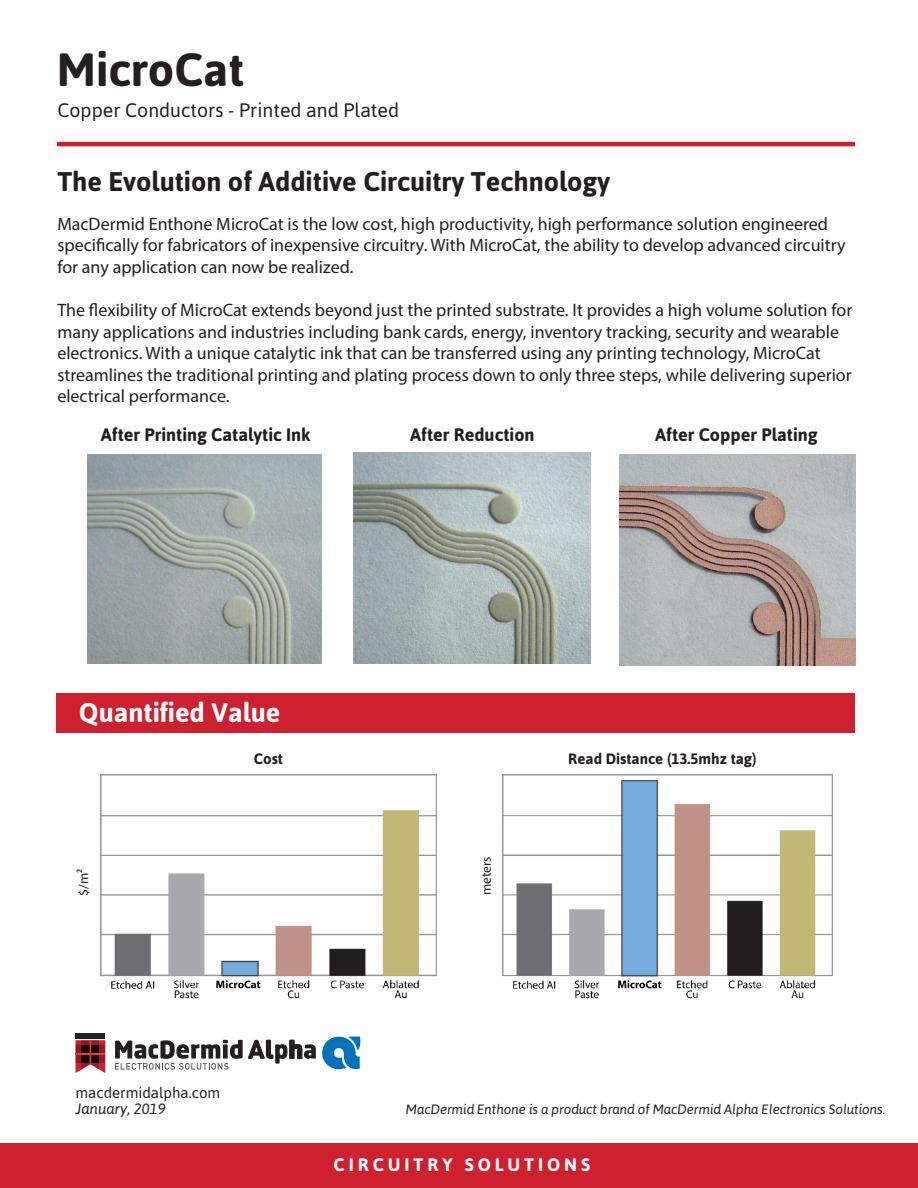
<style>
.page{position:relative;width:918px;height:1188px;background:#fff}
.page>*{position:absolute;margin:0;border:0;box-sizing:border-box;transform-origin:0 0}
.t1{font:700 46.5px "Asap";color:#231f20}
.t2{font:700 27px "Asap";color:#231f20}
.t3{font:700 27px "Asap";color:#fff}
.t4{font:19.5px "Asap";color:#231f20}
.t5{font:18px/21.6px "Myriad Pro";color:#231f20}
.t6{font:700 18px "Asap";color:#231f20}
.t7{font:700 18px "Asap";letter-spacing:.22em;color:#fff}
.t8{font:15px/16.5px "Asap";color:#231f20}
.t9{font:700 15px "Asap";color:#231f20}
.t10{font:italic 13.5px "Asap";letter-spacing:-.01em;color:#231f20}
.t11{font:13.5px "Myriad Pro";color:#231f20}
.s1{font-style:italic}
</style>
<div class="page">
<svg style="left:76px;top:1040px;width:29px;height:33px"></svg>
<div style="left:76px;top:1033px;width:29px;height:5px;background:#231f20"></div>
<svg style="left:115px;top:1039px;width:201px;height:31px"></svg>
<svg style="left:322px;top:1037px;width:38px;height:32px"></svg>
<hr style="left:57px;top:142px;width:798px;height:4px;background:#cf202f">
<div style="left:0;top:1143px;width:918px;height:45px;background:#cf202f"></div>
<div style="left:57px;top:693px;width:798px;height:40px;background:#cf202f"></div>
<img style="left:87px;top:454px;width:235px;height:210px">
<img style="left:354px;top:453px;width:236px;height:211px">
<img style="left:620px;top:454px;width:235px;height:211px">
<img style="left:100px;top:774px;width:337px;height:225px">
<img style="left:503px;top:774px;width:329px;height:225px">
<p class="t1" style="left:57px;top:43px;width:189px">MicroCat</p>
<p class="t4" style="left:57px;top:99px;width:343px">Copper Conductors - Printed and Plated</p>
<p class="t2" style="left:57px;top:166px;width:554px">The Evolution of Additive Circuitry Technology</p>
<p class="t5" style="left:57px;top:212px;width:790px">MacDermid Enthone MicroCat is the low cost, high productivity, high performance solution engineered specifically for fabricators of inexpensive circuitry. With MicroCat, the ability to develop advanced circuitry for any application can now be realized.</p>
<p class="t5" style="left:57px;top:299px;width:796px">The flexibility of MicroCat extends beyond just the printed substrate. It provides a high volume solution for many applications and industries including bank cards, energy, inventory tracking, security and wearable electronics. With a unique catalytic ink that can be transferred using any printing technology, MicroCat streamlines the traditional printing and plating process down to only three steps, while delivering superior electrical performance.</p>
<p class="t6" style="left:101px;top:425px;width:211px">After Printing Catalytic Ink</p>
<p class="t6" style="left:410px;top:425px;width:126px">After Reduction</p>
<p class="t6" style="left:655px;top:425px;width:164px">After Copper Plating</p>
<p class="t3" style="left:79px;top:697px;width:203px">Quantified Value</p>
<p class="t9" style="left:254px;top:750px;width:31px">Cost</p>
<p class="t11" style="left:75px;top:896px;width:29px;rotate:-90deg">$/m²</p>
<p class="t11" style="left:478px;top:895px;width:40px;rotate:-90deg">meters</p>
<p class="t9" style="left:568px;top:750px;width:190px">Read Distance (13.5mhz tag)</p>
<p class="t8" style="left:76px;top:1084px;width:146px">macdermidalpha.com<br><span class="s1">January, 2019</span></p>
<p class="t10" style="left:406px;top:1102px;width:481px">MacDermid Enthone is a product brand of MacDermid Alpha Electronics Solutions.</p>
<p class="t7" style="left:334px;top:1154px;width:258px">CIRCUITRY SOLUTIONS</p>
</div>
